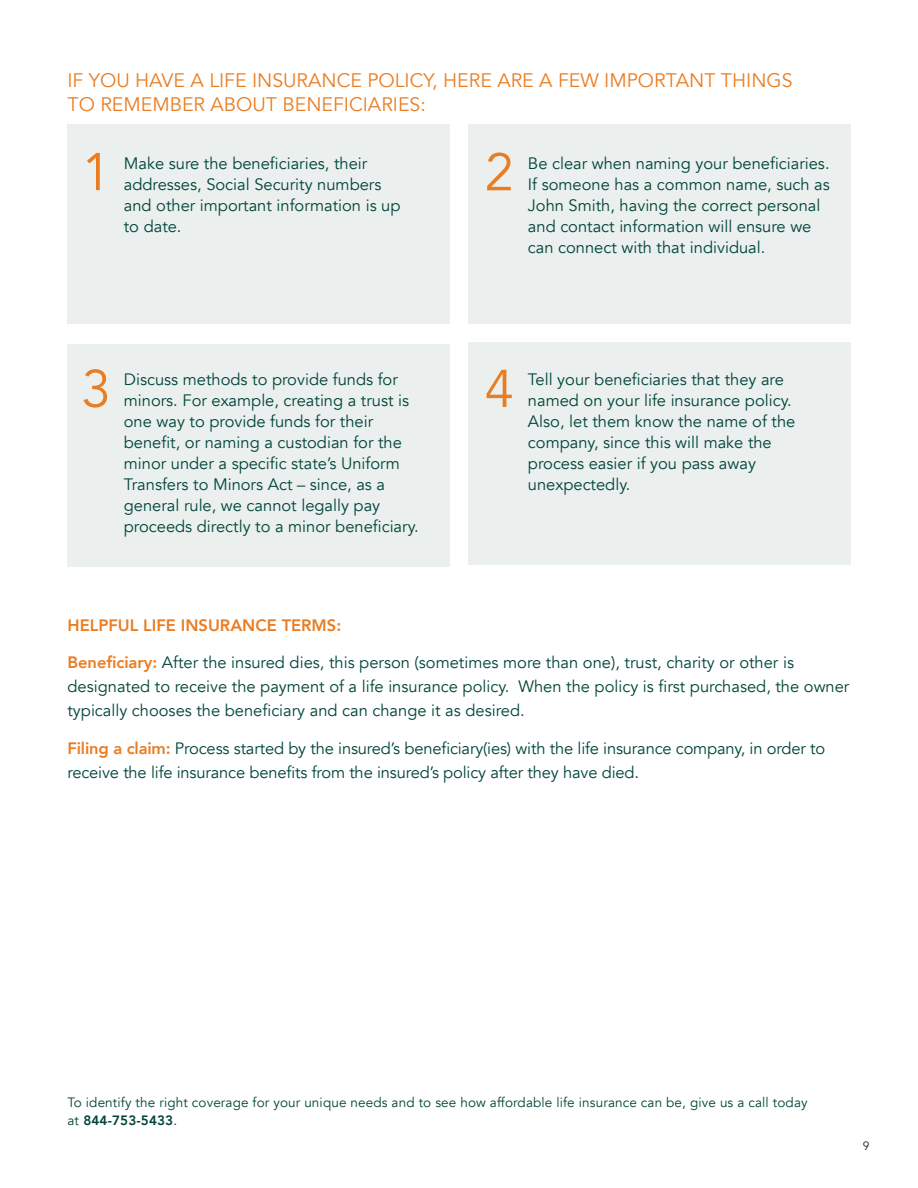
<style>
.page{position:relative;width:918px;height:1188px;background:#fff}
.page>*{position:absolute;margin:0;border:0;box-sizing:border-box;transform-origin:0 0}
.t1{font:52.5px "Avenir";color:#ea7d22}
.t2{font:19.5px/24px "Avenir";color:#ea7d22}
.t3{font:16.5px/21px "Avenir";color:#00453a}
.t4{font:800 16.5px "Avenir";color:#ea7d22}
.t5{font:13.5px/18px "Avenir";letter-spacing:.01em;color:#00453a}
.t6{font:12px "Avenir";color:#231f20}
.s1{font-weight:800;color:#ea7d22}
.s2{font-weight:800}
</style>
<div class="page">
<div style="left:68px;top:124px;width:382px;height:199px;background:#ebf0ef"></div>
<div style="left:68px;top:344px;width:382px;height:222px;background:#ebf0ef"></div>
<div style="left:468px;top:124px;width:382px;height:199px;background:#ebf0ef"></div>
<div style="left:468px;top:342px;width:382px;height:223px;background:#ebf0ef"></div>
<p class="t2" style="left:68px;top:69px;width:727px">IF YOU HAVE A LIFE INSURANCE POLICY, HERE ARE A FEW IMPORTANT THINGS<br>TO REMEMBER ABOUT BENEFICIARIES:</p>
<p class="t1" style="left:82px;top:141px;width:31px">1</p>
<p class="t1" style="left:485px;top:141px;width:31px">2</p>
<p class="t3" style="left:124px;top:153px;width:278px">Make sure the beneficiaries, their addresses, Social Security numbers and other important information is up to date.</p>
<p class="t3" style="left:528px;top:153px;width:303px">Be clear when naming your beneficiaries.<br>If someone has a common name, such as John Smith, having the correct personal and contact information will ensure we can connect with that individual.</p>
<p class="t1" style="left:82px;top:358px;width:31px">3</p>
<p class="t1" style="left:485px;top:358px;width:31px">4</p>
<p class="t3" style="left:124px;top:369px;width:296px">Discuss methods to provide funds for minors. For example, creating a trust is one way to provide funds for their benefit, or naming a custodian for the minor under a specific state’s Uniform Transfers to Minors Act – since, as a general rule, we cannot legally pay proceeds directly to a minor beneficiary.</p>
<p class="t3" style="left:528px;top:369px;width:269px">Tell your beneficiaries that they are named on your life insurance policy.<br>Also, let them know the name of the company, since this will make the process easier if you pass away unexpectedly.</p>
<p class="t4" style="left:68px;top:612px;width:275px">HELPFUL LIFE INSURANCE TERMS:</p>
<p class="t3" style="left:68px;top:651px;width:783px;line-height:24px"><span class="s1">Beneficiary:</span> After the insured dies, this person (sometimes more than one), trust, charity or other is designated to receive the payment of a life insurance policy. When the policy is first purchased, the owner typically chooses the beneficiary and can change it as desired.</p>
<p class="t3" style="left:68px;top:736px;width:759px;line-height:24px"><span class="s1">Filing a claim:</span> Process started by the insured’s beneficiary(ies) with the life insurance company, in order to receive the life insurance benefits from the insured’s policy after they have died.</p>
<p class="t5" style="left:68px;top:1093px;width:742px">To identify the right coverage for your unique needs and to see how affordable life insurance can be, give us a call today at <span class="s2">844-753-5433</span>.</p>
<p class="t6" style="left:863px;top:1139px;width:8px">9</p>
</div>
